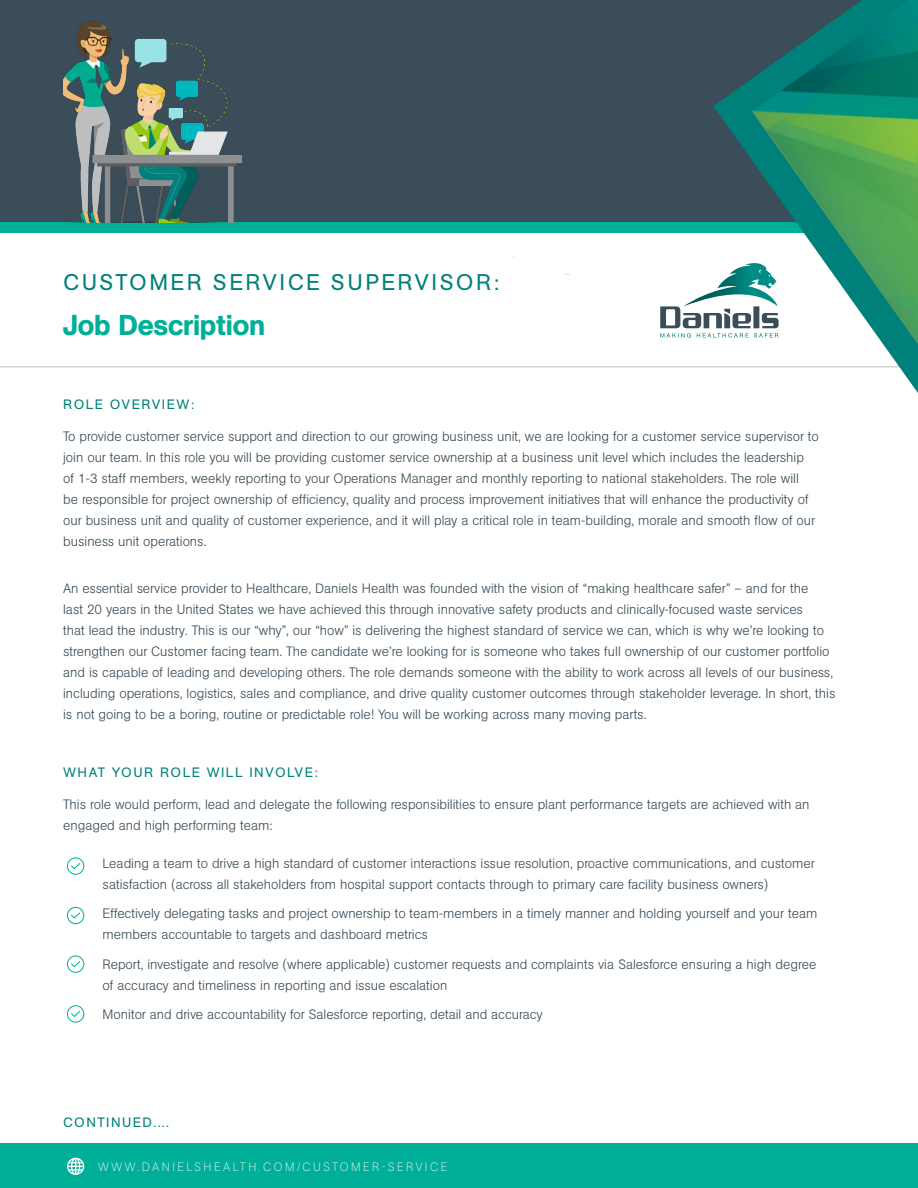
<style>
.page{position:relative;width:918px;height:1188px;background:#fff}
.page>*{position:absolute;margin:0;border:0;box-sizing:border-box;transform-origin:0 0}
.body_copy{font:500 28.5px "AG Book Pro";letter-spacing:-.01em;color:#00af98}
.body_copy-2{font:22.5px "AG Book Pro";letter-spacing:.11em;color:#00807a}
.body_copy-3{font:300 13.5px/21px "AG Book Pro";color:#3b4c58}
.body_copy-4{font:13.5px "AG Book Pro";letter-spacing:.11em;color:#00807a}
.t1{font:200 12px "AG Book Pro";letter-spacing:.21em;color:#fff}
</style>
<div class="page">
<hr style="left:0;top:367px;width:918px;height:1px;background:#bcbec0">
<div style="left:0;top:0;width:918px;height:229px;background:#3b4d59"></div>
<div style="left:0;top:1144px;width:918px;height:44px;background:#00af98"></div>
<svg style="left:660px;top:292px;width:53px;height:46px"></svg>
<svg style="left:67px;top:1158px;width:17px;height:17px"></svg>
<div style="left:0;top:222px;width:918px;height:11px;background:#00af98"></div>
<svg style="left:713px;top:79px;width:205px;height:314px"></svg>
<img style="left:752px;top:0;width:166px;height:344px">
<img style="left:63px;top:21px;width:179px;height:201px">
<svg style="left:71px;top:912px;width:9px;height:7px"></svg>
<div style="left:67px;top:907px;width:17px;height:17px;border:1px solid #00af98;border-radius:50%"></div>
<svg style="left:71px;top:961px;width:9px;height:6px"></svg>
<div style="left:67px;top:955px;width:17px;height:18px;border:1px solid #00af98;border-radius:50%"></div>
<svg style="left:71px;top:1011px;width:9px;height:6px"></svg>
<div style="left:67px;top:1005px;width:17px;height:18px;border:1px solid #00af98;border-radius:50%"></div>
<svg style="left:71px;top:863px;width:9px;height:6px"></svg>
<div style="left:67px;top:857px;width:17px;height:18px;border:1px solid #00af98;border-radius:50%"></div>
<p class="body_copy-2" style="left:63px;top:268px;width:437px">CUSTOMER SERVICE SUPERVISOR:</p>
<p class="body_copy" style="left:63px;top:306px;width:204px">Job Description</p>
<p class="body_copy-4" style="left:63px;top:395px;width:132px">ROLE OVERVIEW:</p>
<p class="body_copy-3" style="left:63px;top:426px;width:757px">To provide customer service support and direction to our growing business unit, we are looking for a customer service supervisor to join our team. In this role you will be providing customer service ownership at a business unit level which includes the leadership<br>of 1-3 staff members, weekly reporting to your Operations Manager and monthly reporting to national stakeholders. The role will<br>be responsible for project ownership of efficiency, quality and process improvement initiatives that will enhance the productivity of our business unit and quality of customer experience, and it will play a critical role in team-building, morale and smooth flow of our business unit operations.</p>
<p class="body_copy-3" style="left:63px;top:578px;width:774px">An essential service provider to Healthcare, Daniels Health was founded with the vision of “making healthcare safer” – and for the<br>last 20 years in the United States we have achieved this through innovative safety products and clinically-focused waste services<br>that lead the industry. This is our “why”, our “how” is delivering the highest standard of service we can, which is why we’re looking to strengthen our Customer facing team. The candidate we’re looking for is someone who takes full ownership of our customer portfolio and is capable of leading and developing others. The role demands someone with the ability to work across all levels of our business, including operations, logistics, sales and compliance, and drive quality customer outcomes through stakeholder leverage. In short, this is not going to be a boring, routine or predictable role! You will be working across many moving parts.</p>
<p class="body_copy-4" style="left:63px;top:763px;width:256px">WHAT YOUR ROLE WILL INVOLVE:</p>
<p class="body_copy-3" style="left:63px;top:794px;width:748px">This role would perform, lead and delegate the following responsibilities to ensure plant performance targets are achieved with an engaged and high performing team:</p>
<p class="body_copy-3" style="left:103px;top:852px;width:714px">Leading a team to drive a high standard of customer interactions issue resolution, proactive communications, and customer satisfaction (across all stakeholders from hospital support contacts through to primary care facility business owners)</p>
<p class="body_copy-3" style="left:103px;top:903px;width:716px">Effectively delegating tasks and project ownership to team-members in a timely manner and holding yourself and your team members accountable to targets and dashboard metrics</p>
<p class="body_copy-3" style="left:103px;top:953px;width:715px">Report, investigate and resolve (where applicable) customer requests and complaints via Salesforce ensuring a high degree of accuracy and timeliness in reporting and issue escalation</p>
<p class="body_copy-3" style="left:103px;top:1004px;width:441px">Monitor and drive accountability for Salesforce reporting, detail and accuracy</p>
<p class="body_copy-4" style="left:63px;top:1113px;width:107px">CONTINUED....</p>
<p class="t1" style="left:98px;top:1159px;width:351px">WWW.DANIELSHEALTH.COM/CUSTOMER-SERVICE</p>
</div>
